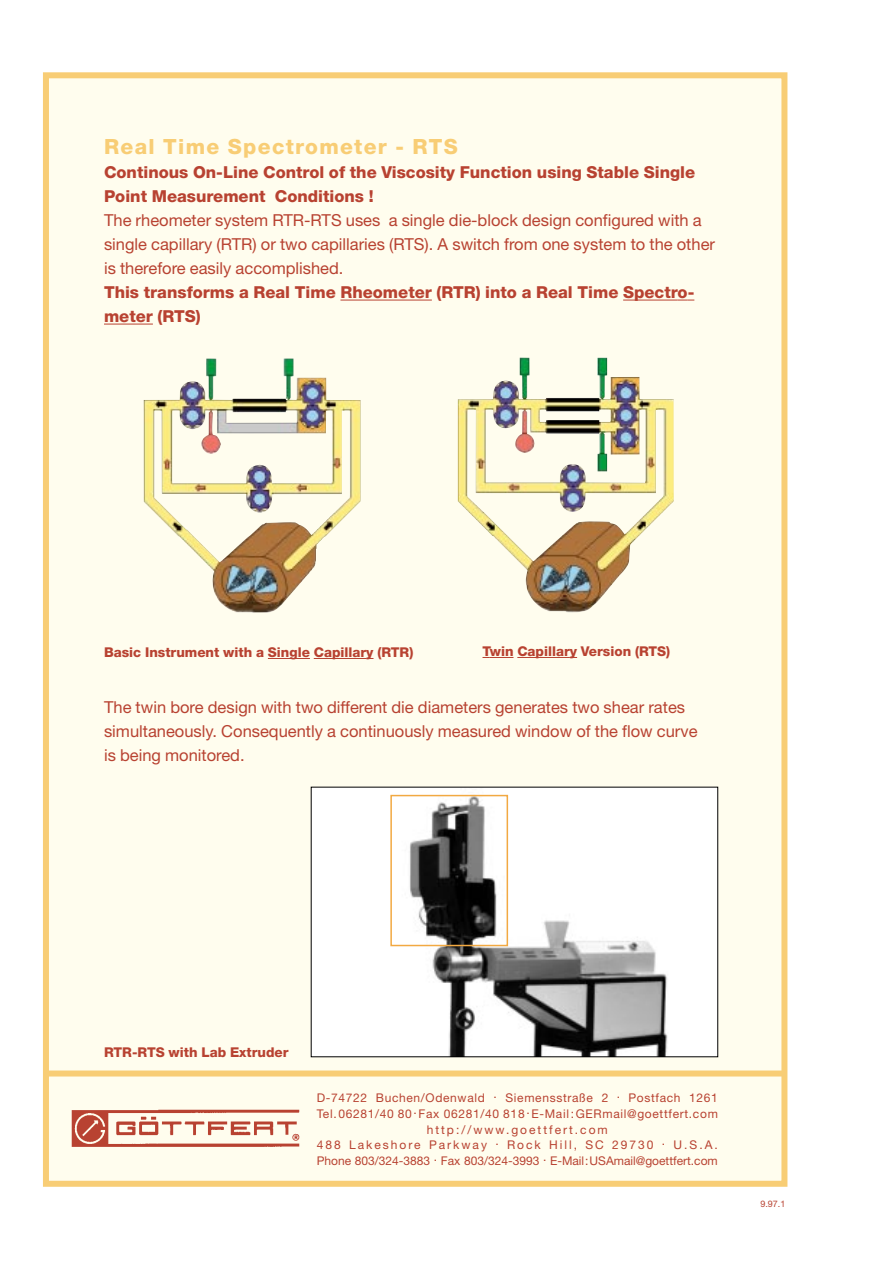
<style>
.page{position:relative;width:893px;height:1262px;background:#fff}
.page>*{position:absolute;margin:0;border:0;box-sizing:border-box;transform-origin:0 0}
.t1{font:800 21px "Helvetica Neue";letter-spacing:.065em;color:#f8cd75}
.t2{font:16.5px/24px "Helvetica Neue";color:#b84231}
.t3{font:800 16.5px/24px "Helvetica Neue";color:#b84231}
.t4{font:800 13.5px "Helvetica Neue";color:#b84231}
.t5{font:12px/15.9px "Helvetica Neue";letter-spacing:.055em;color:#b84231;text-align:center}
.t6{font:9px "Helvetica Neue";color:#b84231}
</style>
<div class="page">
<div style="left:46px;top:75px;width:738px;height:1108px;background:#fffdee"></div>
<div style="left:43px;top:72px;width:744px;height:1114px;border:6px solid #f8cd75"></div>
<img style="left:72px;top:1109px;width:227px;height:38px">
<hr style="left:340px;top:300px;width:92px;height:1px;background:#b84231">
<hr style="left:623px;top:300px;width:54px;height:1px;background:#b84231">
<svg style="left:677px;top:300px;width:17px;height:1px"></svg>
<hr style="left:104px;top:324px;width:49px;height:1px;background:#b84231">
<img style="left:313px;top:789px;width:403px;height:266px">
<img style="left:393px;top:798px;width:112px;height:145px">
<div style="left:390px;top:795px;width:118px;height:151px;border:2px solid #f2a942"></div>
<hr style="left:268px;top:658px;width:42px;height:1px;background:#b84231">
<hr style="left:314px;top:658px;width:52px;height:1px;background:#b84231">
<svg style="left:482px;top:657px;width:31px;height:1px"></svg>
<hr style="left:517px;top:657px;width:53px;height:1px;background:#b84231">
<div style="left:46px;top:1070px;width:737px;height:6px;background:#f8cd75"></div>
<img style="left:154px;top:410px;width:195px;height:203px">
<img style="left:458px;top:357px;width:215px;height:255px">
<p class="t1" style="left:104px;top:139px;width:355px">Real Time Spectrometer - RTS</p>
<p class="t3" style="left:104px;top:162px;width:592px">Continous On-Line Control of the Viscosity Function using Stable Single<br>Point Measurement Conditions !</p>
<p class="t2" style="left:104px;top:210px;width:612px">The rheometer system RTR-RTS uses a single die-block design configured with a single capillary (RTR) or two capillaries (RTS). A switch from one system to the other is therefore easily accomplished.</p>
<p class="t3" style="left:104px;top:282px;width:592px">This transforms a Real Time Rheometer (RTR) into a Real Time Spectro&shy;meter (RTS)</p>
<p class="t4" style="left:104px;top:647px;width:311px">Basic Instrument with a Single Capillary (RTR)</p>
<p class="t4" style="left:482px;top:646px;width:189px">Twin Capillary Version (RTS)</p>
<p class="t2" style="left:104px;top:696px;width:595px">The twin bore design with two different die diameters generates two shear rates simultaneously. Consequently a continuously measured window of the flow curve is being monitored.</p>
<p class="t4" style="left:104px;top:1047px;width:186px">RTR-RTS with Lab Extruder</p>
<p class="t5" style="left:317px;top:1090px;width:402px">D-74722 Buchen/Odenwald . Siemensstraße 2 . Postfach 1261<br>Tel.06281/40 80.Fax 06281/40 818.E-Mail:GERmail@goettfert.com http://www.goettfert.com<br>488 Lakeshore Parkway . Rock Hill, SC 29730 . U.S.A.<br>Phone 803/324-3883 . Fax 803/324-3993 . E-Mail:USAmail@goettfert.com</p>
<p class="t6" style="left:760px;top:1201px;width:27px">9.97.1</p>
</div>
